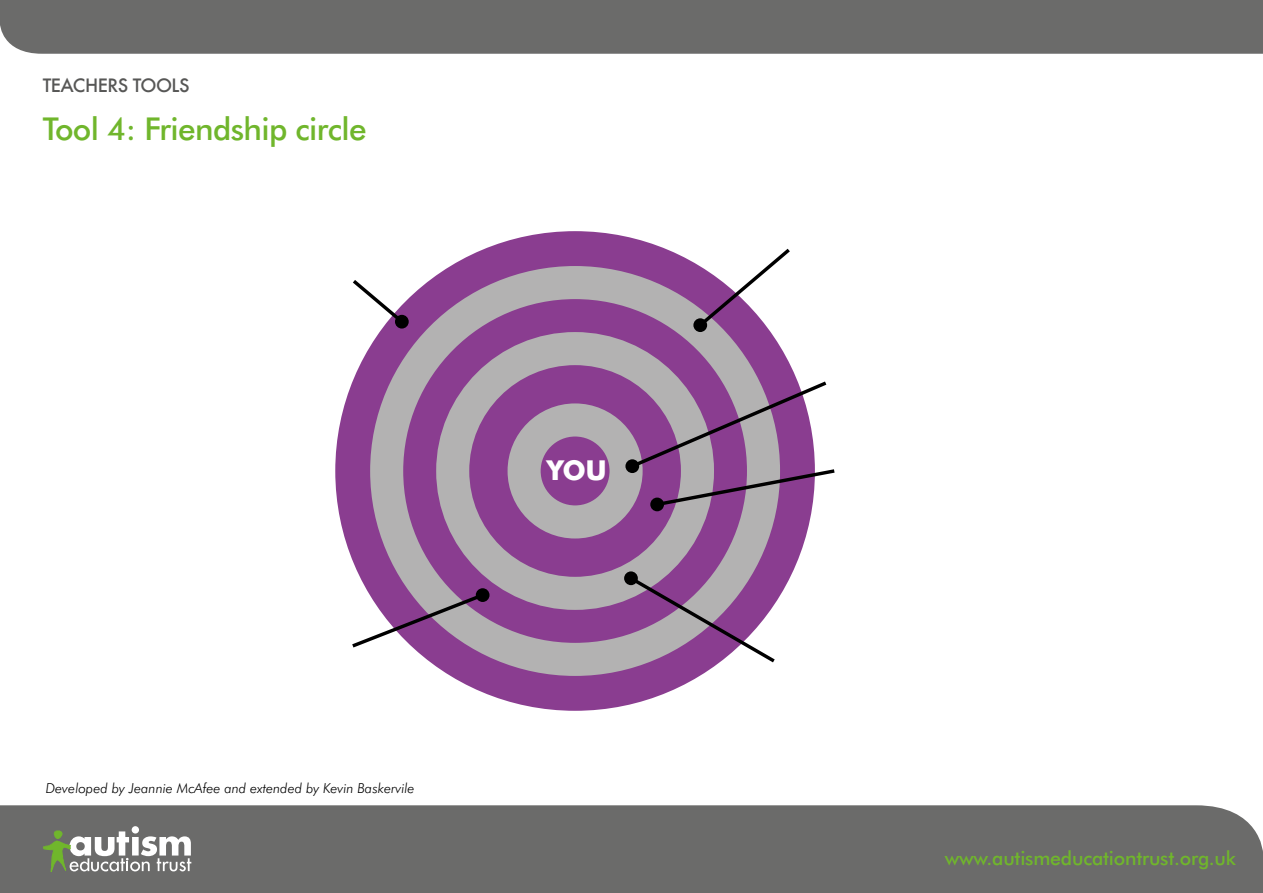
<style>
.page{position:relative;width:1263px;height:893px;background:#fff}
.page>*{position:absolute;margin:0;border:0;box-sizing:border-box;transform-origin:0 0}
.t1{font:500 31.5px "Futura BT";letter-spacing:-.02em;color:#70b62c}
.t2{font:700 27.45px "Futura BT";color:#fff}
.t3{font:500 19.5px "Futura BT";letter-spacing:-.01em;color:#70b62c}
.t4{font:500 18px "Futura";letter-spacing:-.03em;color:#575756}
.t5{font:italic 300 13.8px "Futura BT";color:#000}
</style>
<div class="page">
<div style="left:0;top:0;width:1263px;height:54px;background:#6b6b6a"></div>
<div style="left:0;top:805px;width:1263px;height:88px;background:#6b6b6a"></div>
<svg style="left:42px;top:826px;width:149px;height:46px"></svg>
<div style="left:335px;top:231px;width:480px;height:480px;background:#8a3d90;border-radius:50%"></div>
<svg style="left:387px;top:283px;width:376px;height:376px"></svg>
<div style="left:370px;top:266px;width:410px;height:410px;border:33px solid #b3b2b2;border-radius:50%"></div>
<svg style="left:453px;top:349px;width:244px;height:244px"></svg>
<div style="left:436px;top:332px;width:278px;height:278px;border:33px solid #b3b2b2;border-radius:50%"></div>
<svg style="left:524px;top:420px;width:102px;height:102px"></svg>
<div style="left:508px;top:403px;width:135px;height:135px;border:33px solid #b3b2b2;border-radius:50%"></div>
<svg style="left:353px;top:280px;width:54px;height:47px"></svg>
<div style="left:395px;top:315px;width:14px;height:14px;background:#000;border-radius:50%"></div>
<svg style="left:695px;top:248px;width:95px;height:82px"></svg>
<div style="left:693px;top:318px;width:14px;height:14px;background:#000;border-radius:50%"></div>
<svg style="left:625px;top:459px;width:14px;height:14px"></svg>
<svg style="left:628px;top:379px;width:207px;height:129px"></svg>
<div style="left:650px;top:498px;width:14px;height:13px;background:#000;border-radius:50%"></div>
<svg style="left:626px;top:574px;width:152px;height:92px"></svg>
<div style="left:624px;top:571px;width:14px;height:14px;background:#000;border-radius:50%"></div>
<svg style="left:352px;top:591px;width:135px;height:59px"></svg>
<div style="left:476px;top:588px;width:13px;height:14px;background:#000;border-radius:50%"></div>
<h3 class="t4" style="left:43px;top:73px;width:148px">TEACHERS TOOLS</h3>
<h1 class="t1" style="left:43px;top:110px;width:325px">Tool 4: Friendship circle</h1>
<p class="t5" style="left:46px;top:779px;width:370px">Developed by Jeannie McAfee and extended by Kevin Baskervile</p>
<h2 class="t2" style="left:547px;top:453px;width:61px">YOU</h2>
<h3 class="t3" style="left:945px;top:847px;width:293px">www.autismeducationtrust.org.uk</h3>
</div>
